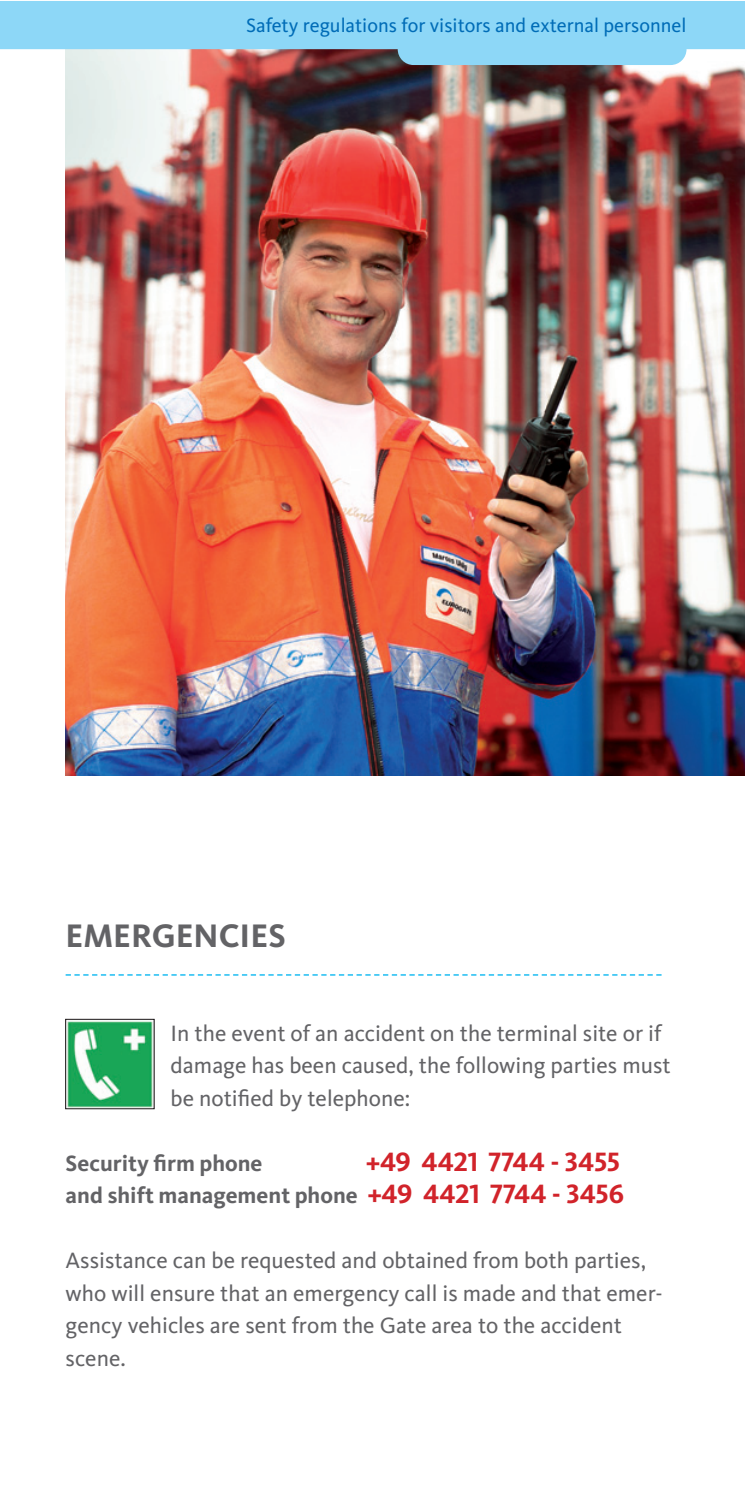
<style>
.page{position:relative;width:745px;height:1489px;background:#fff}
.page>*{position:absolute;margin:0;border:0;box-sizing:border-box;transform-origin:0 0}
.Copy{font:700 33.75px "Kievit";color:#636366}
.Copy-2{font:27.5px "Kievit Bold SC";letter-spacing:-.005em;color:#d1232a}
.Copy-3{font:23px/32.5px "Kievit";color:#636366}
.Copy-4{font:700 23px "Kievit";color:#636366}
.Titel{font:20px "Kievit";color:#006cb7}
.s1{font-family:"Kievit Bold SC";font-weight:400;font-size:27.5px;color:#d1232a}
</style>
<div class="page">
<img style="left:66px;top:65px;width:678px;height:710px">
<svg style="left:0;top:1px;width:744px;height:64px;background:#96d0eb"></svg>
<svg style="left:66px;top:974px;width:595px;height:1px"></svg>
<img style="left:67px;top:1020px;width:85px;height:87px">
<div style="left:65px;top:1018px;width:89px;height:91px;border:1px solid #231f20"></div>
<p class="Titel" style="left:246px;top:14px;width:441px">Safety regulations for visitors and external personnel</p>
<p class="Copy" style="left:66px;top:915px;width:222px">EMERGENCIES</p>
<p class="Copy-3" style="left:170px;top:1016px;width:501px">In the event of an accident on the terminal site or if damage has been caused, the following parties must be notified by telephone:</p>
<p class="Copy-4" style="left:66px;top:1149px;width:198px">Security firm phone</p>
<p class="Copy-2" style="left:366px;top:1144px;width:255px">+49 4421 7744 - 3455</p>
<p class="Copy-4" style="left:66px;top:1181px;width:559px">and shift management phone <span class="s1">+49 4421 7744 - 3456</span></p>
<p class="Copy-3" style="left:66px;top:1244px;width:581px">Assistance can be requested and obtained from both parties,</p>
<p class="Copy-3" style="left:66px;top:1276px;width:598px">who will ensure that an emergency call is made and that emer&shy;gency vehicles are sent from the Gate area to the accident scene.</p>
</div>
